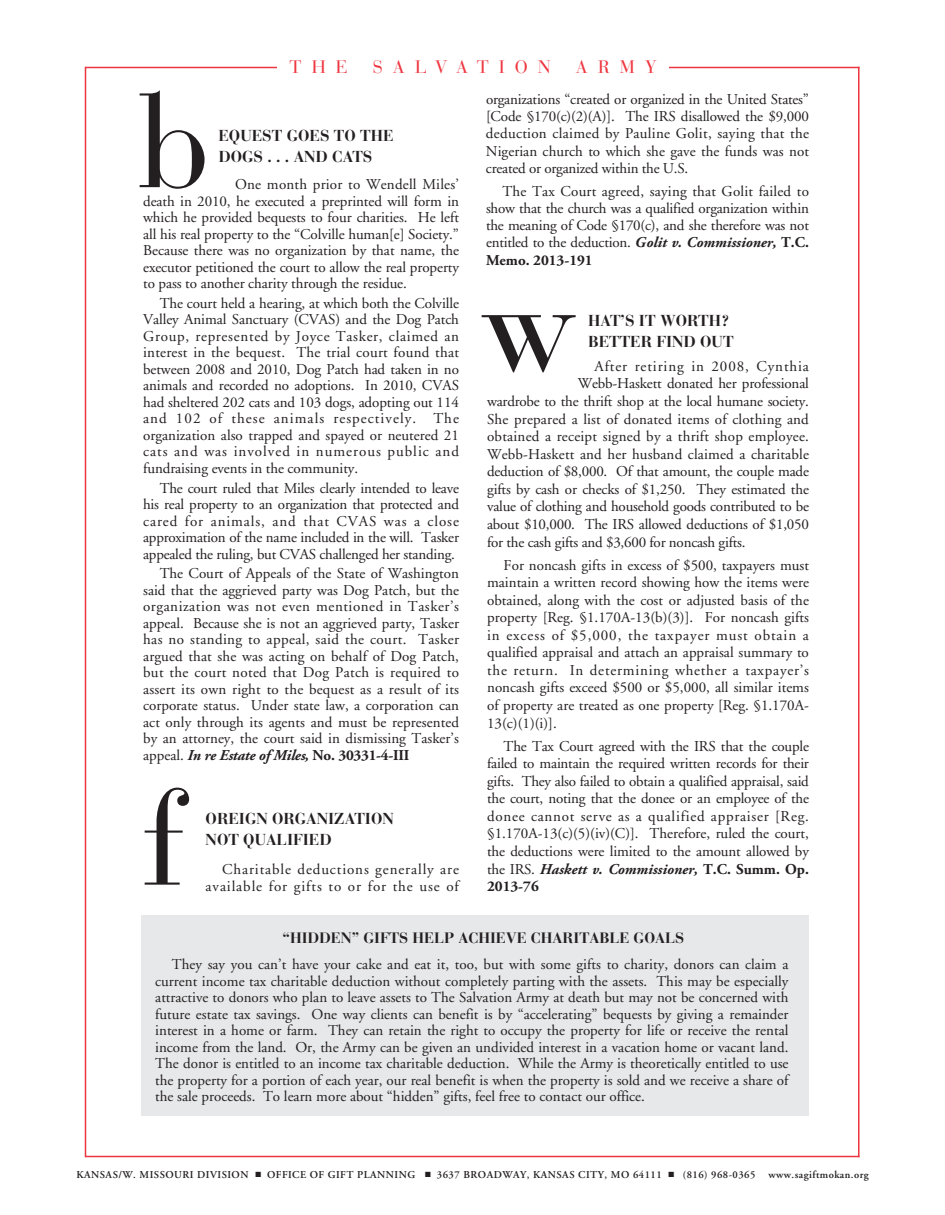
<style>
.page{position:relative;width:945px;height:1215px;background:#fff}
.page>*{position:absolute;margin:0;border:0;box-sizing:border-box;transform-origin:0 0}
.t1{font:132px "Bauer Bodoni";color:#231f20}
.t2{font:18px "Bauer Bodoni";letter-spacing:.555em;color:#ee3640}
.t3{font:700 15.75px/21px "Bauer Bodoni";color:#231f20}
.t4{font:15px/16.5px "Adobe Garamond";letter-spacing:-.005em;color:#231f20;text-align:justify}
.t5{font:15px "Adobe Garamond";letter-spacing:.06em;color:#231f20}
.t6{font:italic 700 15px/17.5px "Adobe Garamond Pro";color:#231f20}
.t7{font:15px "Adobe Garamond";letter-spacing:.015em;color:#231f20}
.t8{font:700 15px "Bauer Bodoni";color:#231f20}
.t9{font:700 15px "Adobe Garamond Pro";color:#231f20}
.t10{font:600 10.5px "Adobe Garamond";letter-spacing:.045em;color:#231f20}
.s1{font-weight:700;font-style:italic}
.s2{font-weight:700}
.s3{font-family:"Adobe Garamond Pro";font-weight:700;font-style:italic}
.s4{font-family:"Adobe Garamond Pro";font-weight:700}
.s5{font-family:"Adobe Garamond";font-weight:400;font-style:normal}
.s6{font-style:normal}
</style>
<div class="page">
<hr style="left:86px;top:67px;width:324px;height:1px;background:#ee3640">
<hr style="left:858px;top:67px;width:2px;height:1090px;background:#ee3640">
<hr style="left:85px;top:67px;width:1px;height:1090px;background:#ee3640">
<hr style="left:86px;top:1156px;width:774px;height:1px;background:#ee3640">
<hr style="left:536px;top:67px;width:324px;height:1px;background:#ee3640">
<div style="left:142px;top:916px;width:667px;height:200px;background:#e7e8e9"></div>
<div style="left:278px;top:60px;width:391px;height:24px;background:#fff"></div>
<p class="t2" style="left:290px;top:61px;width:60px">THE</p>
<p class="t2" style="left:373px;top:61px;width:180px">SALVATION</p>
<p class="t2" style="left:576px;top:61px;width:83px">ARMY</p>
<h1 class="t1" style="left:138px;top:94px;width:75px">b</h1>
<p class="t3" style="left:218px;top:127px;width:177px">EQUEST GOES TO THE</p>
<p class="t3" style="left:218px;top:148px;width:156px">DOGS . . . AND CATS</p>
<p class="t4" style="left:143px;top:178px;width:317px;text-indent:92px">One month prior to Wendell Miles’ death in 2010, he executed a preprinted will form in which he provided bequests to four charities. He left all his real property to the “Colville human[e] Society.” Because there was no organization by that name, the executor petitioned the court to allow the real property to pass to another charity through the residue.</p>
<p class="t4" style="left:143px;top:296px;width:317px;text-indent:17px">The court held a hearing, at which both the Colville Valley Animal Sanctuary (CVAS) and the Dog Patch Group, represented by Joyce Tasker, claimed an interest in the bequest. The trial court found that between 2008 and 2010, Dog Patch had taken in no animals and recorded no adoptions. In 2010, CVAS had sheltered 202 cats and 103 dogs, adopting out 114 and 102 of these animals respectively. The organization also trapped and spayed or neutered 21 cats and was involved in numerous public and fundraising events in the community.</p>
<p class="t4" style="left:143px;top:481px;width:317px;text-indent:17px">The court ruled that Miles clearly intended to leave his real property to an organization that protected and cared for animals, and that CVAS was a close approximation of the name included in the will. Tasker appealed the ruling, but CVAS challenged her standing.</p>
<p class="t4" style="left:143px;top:567px;width:317px;text-indent:17px">The Court of Appeals of the State of Washington said that the aggrieved party was Dog Patch, but the organization was not even mentioned in Tasker’s appeal. Because she is not an aggrieved party, Tasker has no standing to appeal, said the court. Tasker argued that she was acting on behalf of Dog Patch, but the court noted that Dog Patch is required to assert its own right to the bequest as a result of its corporate status. Under state law, a corporation can act only through its agents and must be represented by an attorney, the court said in dismissing Tasker’s appeal. <span class="s1">In re Estate of Miles,</span> <span class="s2">No. 30331-4-III</span></p>
<h1 class="t1" style="left:142px;top:792px;width:45px">f</h1>
<p class="t3" style="left:206px;top:810px;width:190px">OREIGN ORGANIZATION<br>NOT QUALIFIED</p>
<p class="t5" style="left:222px;top:863px;width:238px">Charitable deductions generally are</p>
<p class="t5" style="left:206px;top:880px;width:255px">available for gifts to or for the use of</p>
<p class="t4" style="left:486px;top:92px;width:324px;line-height:17.2px">organizations “created or organized in the United States” [Code §170(c)(2)(A)]. The IRS disallowed the $9,000 deduction claimed by Pauline Golit, saying that the Nigerian church to which she gave the funds was not created or organized within the U.S.</p>
<p class="t4" style="left:486px;top:184px;width:324px;line-height:17.2px;text-indent:17px">The Tax Court agreed, saying that Golit failed to show that the church was a qualified organization within the meaning of Code §170(c), and she therefore was not entitled to the deduction. <span class="s3">Golit v. Commissioner,</span> <span class="s4">T.C.</span></p>
<p class="t9" style="left:486px;top:254px;width:108px">Memo. 2013-191</p>
<p class="t3" style="left:588px;top:312px;width:147px">HAT’S IT WORTH?<br>BETTER FIND OUT</p>
<h1 class="t1" style="left:481px;top:276px;width:97px">w</h1>
<p class="t5" style="left:594px;top:360px;width:216px">After retiring in 2008, Cynthia</p>
<p class="t4" style="left:578px;top:377px;width:233px">Webb-Haskett donated her professional</p>
<p class="t4" style="left:487px;top:394px;width:323px">wardrobe to the thrift shop at the local humane society.</p>
<p class="t4" style="left:487px;top:412px;width:323px">She prepared a list of donated items of clothing and</p>
<p class="t7" style="left:487px;top:430px;width:323px">obtained a receipt signed by a thrift shop employee.</p>
<p class="t4" style="left:487px;top:447px;width:323px">Webb-Haskett and her husband claimed a charitable</p>
<p class="t4" style="left:487px;top:465px;width:323px">deduction of $8,000. Of that amount, the couple made</p>
<p class="t4" style="left:487px;top:482px;width:323px">gifts by cash or checks of $1,250. They estimated the</p>
<p class="t4" style="left:487px;top:500px;width:323px">value of clothing and household goods contributed to be</p>
<p class="t4" style="left:487px;top:517px;width:323px">about $10,000. The IRS allowed deductions of $1,050</p>
<p class="t4" style="left:487px;top:535px;width:260px">for the cash gifts and $3,600 for noncash gifts.</p>
<p class="t4" style="left:487px;top:557px;width:323px;line-height:17.5px;text-indent:17px">For noncash gifts in excess of $500, taxpayers must maintain a written record showing how the items were obtained, along with the cost or adjusted basis of the property [Reg. §1.170A-13(b)(3)]. For noncash gifts in excess of $5,000, the taxpayer must obtain a qualified appraisal and attach an appraisal summary to the return. In determining whether a taxpayer’s noncash gifts exceed $500 or $5,000, all similar items of property are treated as one property [Reg. §1.170A-13(c)(1)(i)].</p>
<p class="t4" style="left:487px;top:738px;width:323px;line-height:17.5px;text-indent:17px">The Tax Court agreed with the IRS that the couple failed to maintain the required written records for their gifts. They also failed to obtain a qualified appraisal, said the court, noting that the donee or an employee of the donee cannot serve as a qualified appraiser [Reg. §1.170A-13(c)(5)(iv)(C)]. Therefore, ruled the court, the deductions were limited to the amount allowed by</p>
<p class="t6" style="left:487px;top:861px;width:323px"><span class="s5">the IRS.</span> Haskett v. Commissioner, <span class="s6">T.C. Summ. Op.<br>2013-76</span></p>
<p class="t8" style="left:283px;top:932px;width:403px">“HIDDEN” GIFTS HELP ACHIEVE CHARITABLE GOALS</p>
<p class="t4" style="left:155px;top:958px;width:635px;text-indent:17px">They say you can’t have your cake and eat it, too, but with some gifts to charity, donors can claim a current income tax charitable deduction without completely parting with the assets. This may be especially attractive to donors who plan to leave assets to The Salvation Army at death but may not be concerned with future estate tax savings. One way clients can benefit is by “accelerating” bequests by giving a remainder interest in a home or farm. They can retain the right to occupy the property for life or receive the rental income from the land. Or, the Army can be given an undivided interest in a vacation home or vacant land.<br>The donor is entitled to an income tax charitable deduction. While the Army is theoretically entitled to use the property for a portion of each year, our real benefit is when the property is sold and we receive a share of the sale proceeds. To learn more about “hidden” gifts, feel free to contact our office.</p>
<p class="t10" style="left:76px;top:1171px;width:794px">KANSAS/W. MISSOURI DIVISION ■ OFFICE OF GIFT PLANNING ■ 3637 BROADWAY, KANSAS CITY, MO 64111 ■ (816) 968-0365 www.sagiftmokan.org</p>
</div>
